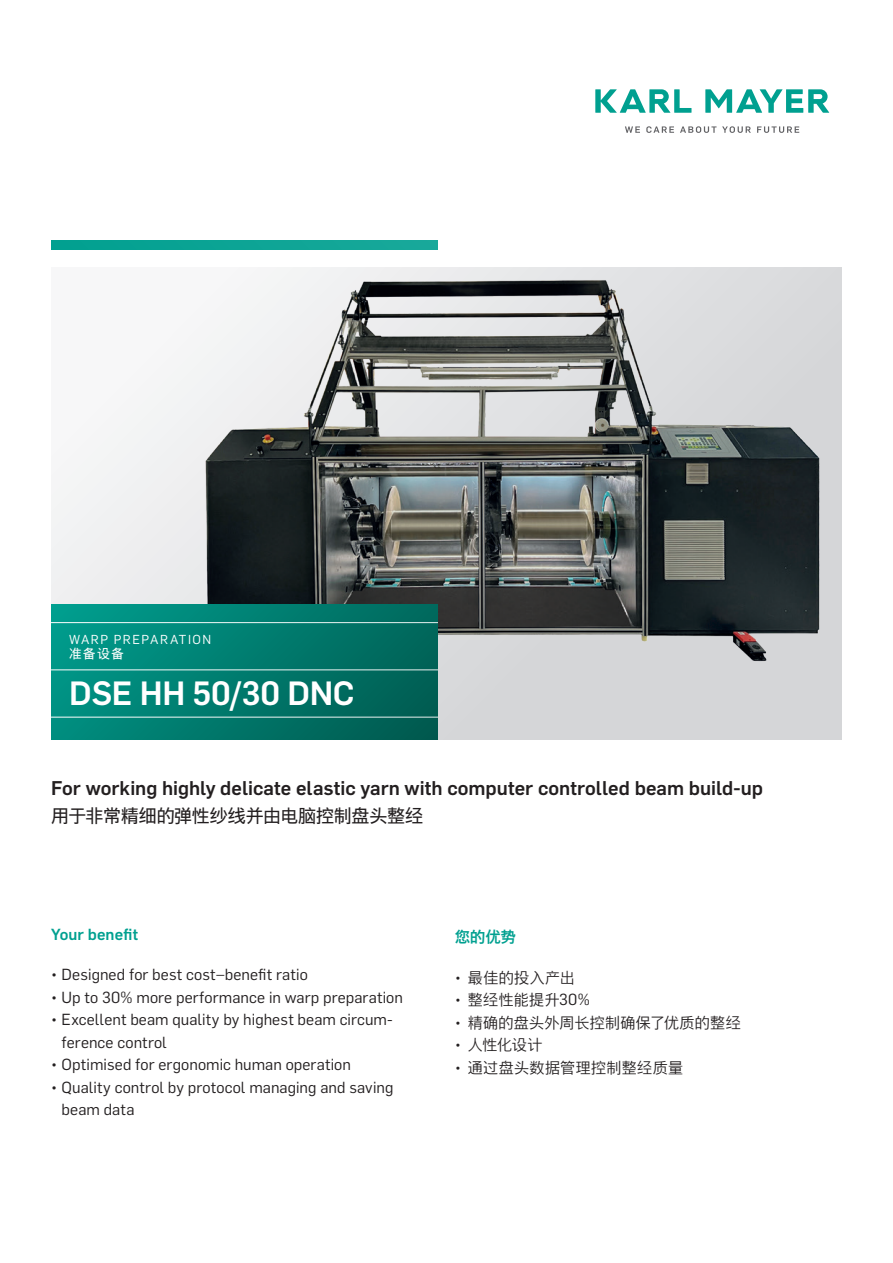
<style>
.page{position:relative;width:893px;height:1263px;background:#fff}
.page>*{position:absolute;margin:0;border:0;box-sizing:border-box;transform-origin:0 0}
.t1{font:500 33px "Flama";letter-spacing:-.01em;color:#fff}
.Einleitung_regular_D{font:500 19.5px "Flama";color:#231f20}
.Einleitung_regular_C{font:18px "Nimbus Sans CHS";letter-spacing:-.01em;color:#231f20}
.t2{font:15.75px/22.5px "Flama";letter-spacing:.005em;color:#231f20}
.Zwischenübeschrift_F{font:500 15.75px "Flama";letter-spacing:.005em;color:#00a090}
.t3{font:300 15px "Nimbus Sans CHS";letter-spacing:.025em;color:#231f20}
.Zwischenübeschrift_F-2{font:500 15px "Nimbus Sans CHS";color:#00a090}
.t4{font:12.75px "Flama";letter-spacing:.12em;color:#fff}
.t5{font:12.75px "Nimbus Sans CHS";color:#fff}
.s1{font-family:"Flama";font-weight:400}
.s2{font-family:"Flama";font-weight:400;font-size:15.75px}
</style>
<div class="page">
<div style="left:51px;top:267px;width:791px;height:473px;background:linear-gradient(to right,#fafafb,#cecfd1)"></div>
<img style="left:198px;top:274px;width:632px;height:390px">
<div style="left:51px;top:240px;width:387px;height:9px;background:#0da495"></div>
<svg style="left:51px;top:605px;width:387px;height:135px;background:#027c6f"></svg>
<hr style="left:51px;top:717px;width:387px;height:1px;background:#fff">
<hr style="left:51px;top:670px;width:387px;height:1px;background:#fff">
<hr style="left:51px;top:622px;width:387px;height:1px;background:#fff">
<svg style="left:625px;top:126px;width:15px;height:7px"></svg>
<svg style="left:646px;top:126px;width:28px;height:7px"></svg>
<svg style="left:680px;top:126px;width:36px;height:7px"></svg>
<svg style="left:722px;top:126px;width:29px;height:7px"></svg>
<svg style="left:757px;top:126px;width:42px;height:7px"></svg>
<svg style="left:595px;top:89px;width:96px;height:24px"></svg>
<svg style="left:705px;top:89px;width:124px;height:24px"></svg>
<p class="t4" style="left:69px;top:630px;width:144px">WARP PREPARATION</p>
<p class="t5" style="left:69px;top:646px;width:56px">准备设备</p>
<p class="t1" style="left:69px;top:669px;width:287px">DSE HH 50/30 DNC</p>
<p class="Einleitung_regular_D" style="left:51px;top:774px;width:713px">For working highly delicate elastic yarn with computer controlled beam build-up</p>
<p class="Einleitung_regular_C" style="left:51px;top:805px;width:374px">用于非常精细的弹性纱线并由电脑控制盘头整经</p>
<p class="Zwischenübeschrift_F" style="left:51px;top:922px;width:89px">Your benefit</p>
<p class="t2" style="left:51px;top:963px;width:258px">• Designed for best cost–benefit ratio</p>
<p class="t2" style="left:51px;top:985px;width:353px">• Up to 30% more performance in warp preparation</p>
<p class="t2" style="left:62px;top:1008px;width:333px;text-indent:-11px">• Excellent beam quality by highest beam circum&shy;ference control</p>
<p class="t2" style="left:51px;top:1053px;width:301px">• Optimised for ergonomic human operation</p>
<p class="t2" style="left:62px;top:1075px;width:333px;text-indent:-11px">• Quality control by protocol managing and saving beam data</p>
<p class="Zwischenübeschrift_F-2" style="left:455px;top:928px;width:62px">您的优势</p>
<p class="t3" style="left:455px;top:969px;width:121px"><span class="s1">•</span> 最佳的投入产出</p>
<p class="t3" style="left:455px;top:991px;width:136px"><span class="s1">•</span> 整经性能提升<span class="s2">30%</span></p>
<p class="t3" style="left:455px;top:1014px;width:287px"><span class="s1">•</span> 精确的盘头外周长控制确保了优质的整经</p>
<p class="t3" style="left:455px;top:1036px;width:89px"><span class="s1">•</span> 人性化设计</p>
<p class="t3" style="left:455px;top:1059px;width:230px"><span class="s1">•</span> 通过盘头数据管理控制整经质量</p>
</div>
